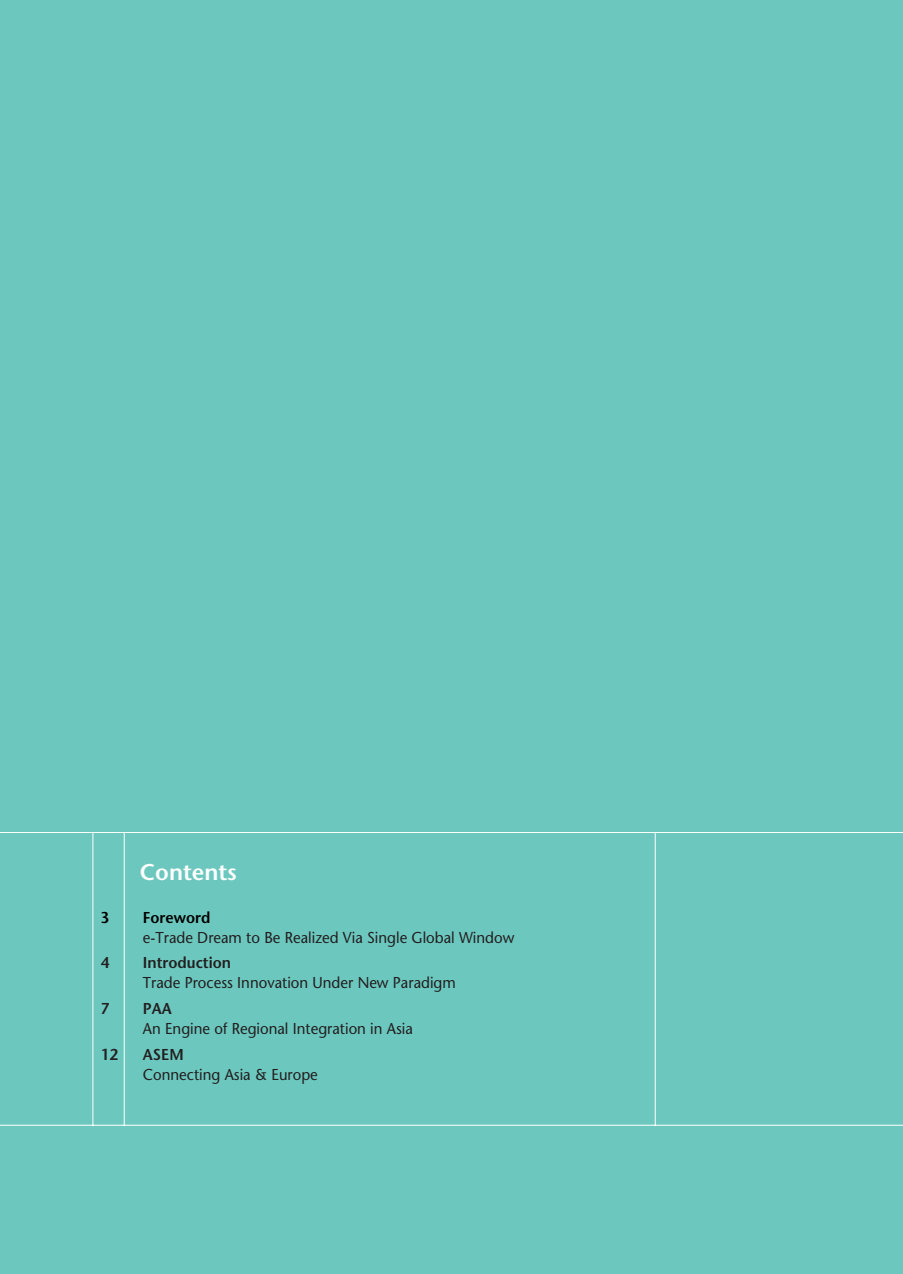
<style>
.page{position:relative;width:903px;height:1274px;background:#fff}
.page>*{position:absolute;margin:0;border:0;box-sizing:border-box;transform-origin:0 0}
.t1{font:600 22.75px "Stone Sans";color:#fff}
.t2{font:15.75px "Stone Sans";color:#231f20;scale:.95 1}
.t3{font:600 15.75px "Stone Sans";color:#231f20;scale:.95 1}
.t4{font:600 15.75px "Stone Sans";color:#000;scale:.95 1}
</style>
<div class="page">
<div style="left:0;top:0;width:902px;height:1274px;background:#6cc8bf"></div>
<h1 class="t1" style="left:140px;top:863px;width:98px">Contents</h1>
<p class="t4" style="left:101px;top:911px;width:11px">3</p>
<p class="t4" style="left:143px;top:911px;width:72px">Foreword</p>
<p class="t2" style="left:143px;top:931px;width:392px">e-Trade Dream to Be Realized Via Single Global Window</p>
<p class="t3" style="left:101px;top:957px;width:11px">4</p>
<p class="t3" style="left:143px;top:957px;width:94px">Introduction</p>
<p class="t2" style="left:143px;top:977px;width:331px">Trade Process Innovation Under New Paradigm</p>
<p class="t3" style="left:101px;top:1002px;width:11px">7</p>
<p class="t3" style="left:143px;top:1002px;width:32px">PAA</p>
<p class="t2" style="left:143px;top:1022px;width:285px">An Engine of Regional Integration in Asia</p>
<p class="t3" style="left:101px;top:1048px;width:20px">12</p>
<p class="t3" style="left:143px;top:1048px;width:44px">ASEM</p>
<p class="t2" style="left:143px;top:1068px;width:186px">Connecting Asia &amp; Europe</p>
</div>
